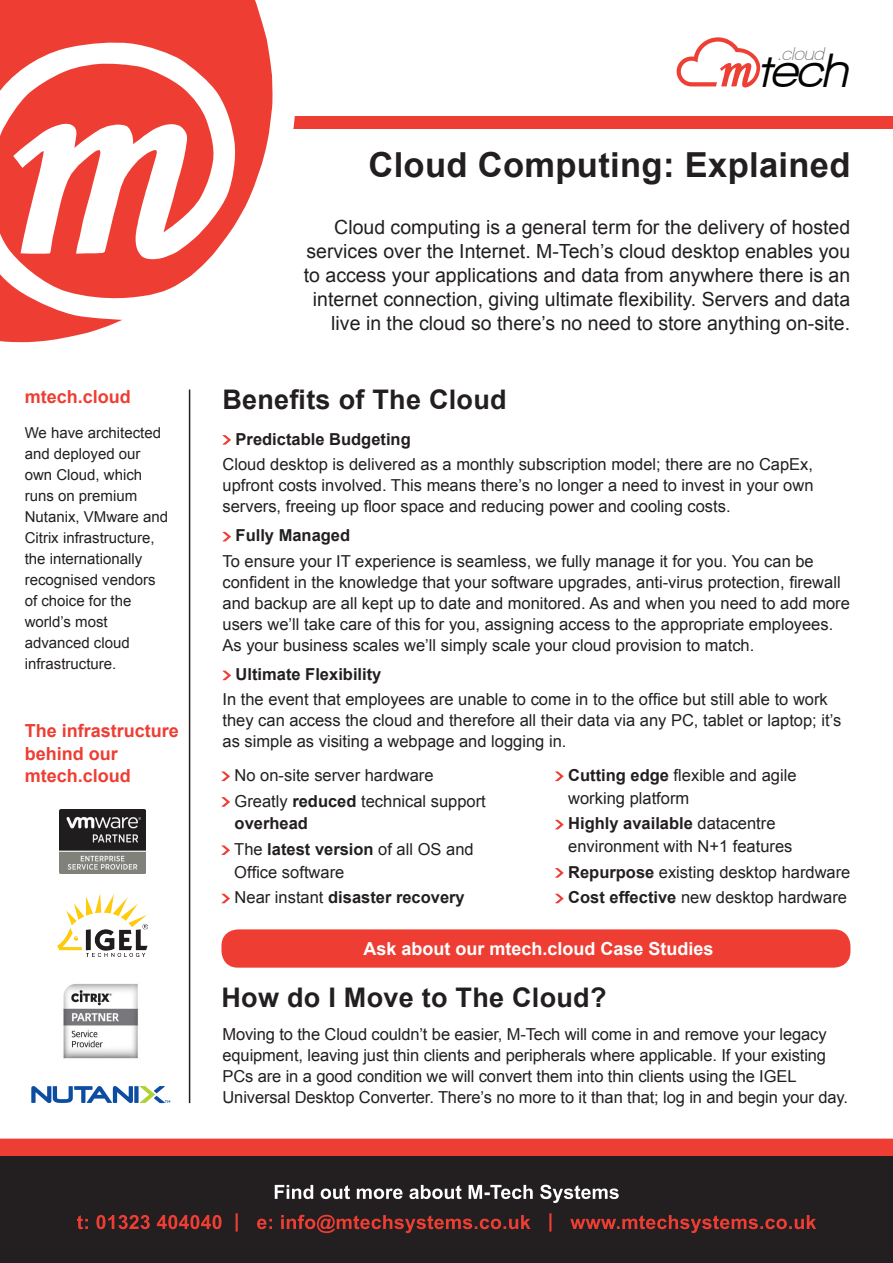
<style>
.page{position:relative;width:893px;height:1263px;background:#fff}
.page>*{position:absolute;margin:0;border:0;box-sizing:border-box;transform-origin:0 0}
.t1{font:italic 800 48.6px "Walkway";color:#040503}
.t2{font:700 34.5px "Arial";letter-spacing:.01em;color:#231f20}
.t3{font:700 27px "Arial";letter-spacing:.01em;color:#231f20}
.t4{font:19.5px/24px "Arial";color:#231f20;text-align:right}
.t5{font:italic 600 18.6px "Walkway";color:#66696b}
.t6{font:700 18px/22.5px "Arial";color:#ee3e34}
.t7{font:700 18px "Arial";color:#fff}
.t8{font:16.5px/21px "Arial";color:#231f20}
.t9{font:700 16.5px "Arial";color:#231f20}
.t10{font:15px/21px "Arial";color:#231f20}
.s1{font-weight:800;color:#66696c}
.s2{font-weight:700}
.s3{font-weight:400}
</style>
<div class="page">
<div style="left:0;top:117px;width:893px;height:12px;background:#ee3e34"></div>
<svg style="left:0;top:0;width:273px;height:342px;fill:#ee3e34"></svg>
<svg style="left:677px;top:37px;width:83px;height:51px"></svg>
<div style="left:0;top:1138px;width:893px;height:19px;background:#ee3e34"></div>
<div style="left:0;top:1157px;width:893px;height:106px;background:#231f20"></div>
<svg style="left:77px;top:1213px;width:739px;height:20px"></svg>
<svg style="left:275px;top:1185px;width:344px;height:18px"></svg>
<hr style="left:189px;top:389px;width:1px;height:714px;background:#231f20">
<svg style="left:222px;top:435px;width:9px;height:10px"></svg>
<svg style="left:222px;top:532px;width:9px;height:9px"></svg>
<svg style="left:222px;top:671px;width:9px;height:9px"></svg>
<svg style="left:221px;top:771px;width:9px;height:10px"></svg>
<svg style="left:221px;top:797px;width:9px;height:10px"></svg>
<svg style="left:221px;top:845px;width:9px;height:10px"></svg>
<svg style="left:221px;top:894px;width:9px;height:9px"></svg>
<svg style="left:555px;top:771px;width:9px;height:10px"></svg>
<svg style="left:555px;top:820px;width:9px;height:9px"></svg>
<svg style="left:555px;top:868px;width:9px;height:10px"></svg>
<svg style="left:555px;top:894px;width:9px;height:9px"></svg>
<img style="left:63px;top:984px;width:75px;height:75px">
<svg style="left:31px;top:1086px;width:102px;height:17px"></svg>
<div style="left:134px;top:1086px;width:5px;height:17px;background:#0d4da1"></div>
<svg style="left:140px;top:1086px;width:30px;height:17px"></svg>
<img style="left:59px;top:810px;width:87px;height:63px">
<img style="left:58px;top:893px;width:89px;height:63px">
<div style="left:221px;top:929px;width:629px;height:39px;background:#ee3e34;border-radius:16px"></div>
<p class="t6" style="left:25px;top:386px;width:108px">mtech.cloud</p>
<p class="t10" style="left:25px;top:422px;width:145px">We have architected and deployed our own Cloud, which runs on premium<br>Nutanix, VMware and<br>Citrix infrastructure, the internationally recognised vendors of choice for the world’s most advanced cloud infrastructure.</p>
<p class="t6" style="left:25px;top:720px;width:156px">The infrastructure behind our mtech.cloud</p>
<p class="t5" style="left:778px;top:43px;width:48px"><span class="s1">.</span>cloud</p>
<p class="t1" style="left:758px;top:44px;width:91px">tech</p>
<p class="t2" style="left:368px;top:142px;width:484px">Cloud Computing: Explained</p>
<p class="t4" style="left:304px;top:215px;width:548px">Cloud computing is a general term for the delivery of hosted services over the Internet. M-Tech’s cloud desktop enables you to access your applications and data from anywhere there is an internet connection, giving ultimate flexibility. Servers and data live in the cloud so there’s no need to store anything on-site.</p>
<p class="t3" style="left:222px;top:382px;width:286px">Benefits of The Cloud</p>
<p class="t9" style="left:236px;top:428px;width:177px">Predictable Budgeting</p>
<p class="t8" style="left:222px;top:454px;width:592px;text-align:justify">Cloud desktop is delivered as a monthly subscription model; there are no CapEx, upfront costs involved. This means there’s no longer a need to invest in your own servers, freeing up floor space and reducing power and cooling costs.</p>
<p class="t9" style="left:236px;top:525px;width:116px">Fully Managed</p>
<p class="t8" style="left:222px;top:551px;width:629px">To ensure your IT experience is seamless, we fully manage it for you. You can be confident in the knowledge that your software upgrades, anti-virus protection, firewall and backup are all kept up to date and monitored. As and when you need to add more users we’ll take care of this for you, assigning access to the appropriate employees.<br>As your business scales we’ll simply scale your cloud provision to match.</p>
<p class="t9" style="left:236px;top:663px;width:147px">Ultimate Flexibility</p>
<p class="t8" style="left:222px;top:689px;width:620px">In the event that employees are unable to come in to the office but still able to work they can access the cloud and therefore all their data via any PC, tablet or laptop; it’s as simple as visiting a webpage and logging in.</p>
<p class="t8" style="left:235px;top:765px;width:200px">No on-site server hardware</p>
<p class="t8" style="left:235px;top:790px;width:253px;line-height:22.6px">Greatly <span class="s2">reduced</span> technical support <span class="s2">overhead</span></p>
<p class="t8" style="left:234px;top:838px;width:241px;line-height:22.6px">The <span class="s2">latest version</span> of all OS and<br>Office software</p>
<p class="t9" style="left:235px;top:886px;width:232px"><span class="s3">Near instant</span> disaster recovery</p>
<p class="t8" style="left:568px;top:764px;width:230px;line-height:22.6px"><span class="s2">Cutting edge</span> flexible and agile working platform</p>
<p class="t8" style="left:568px;top:812px;width:226px;line-height:22.6px"><span class="s2">Highly available</span> datacentre environment with N+1 features</p>
<p class="t8" style="left:568px;top:861px;width:284px"><span class="s2">Repurpose</span> existing desktop hardware</p>
<p class="t8" style="left:568px;top:887px;width:280px"><span class="s2">Cost effective</span> new desktop hardware</p>
<p class="t7" style="left:363px;top:936px;width:352px">Ask about our mtech.cloud Case Studies</p>
<p class="t3" style="left:221px;top:979px;width:387px">How do I Move to The Cloud?</p>
<p class="t8" style="left:222px;top:1024px;width:627px">Moving to the Cloud couldn’t be easier, M-Tech will come in and remove your legacy equipment, leaving just thin clients and peripherals where applicable. If your existing PCs are in a good condition we will convert them into thin clients using the IGEL Universal Desktop Converter. There’s no more to it than that; log in and begin your day.</p>
</div>
